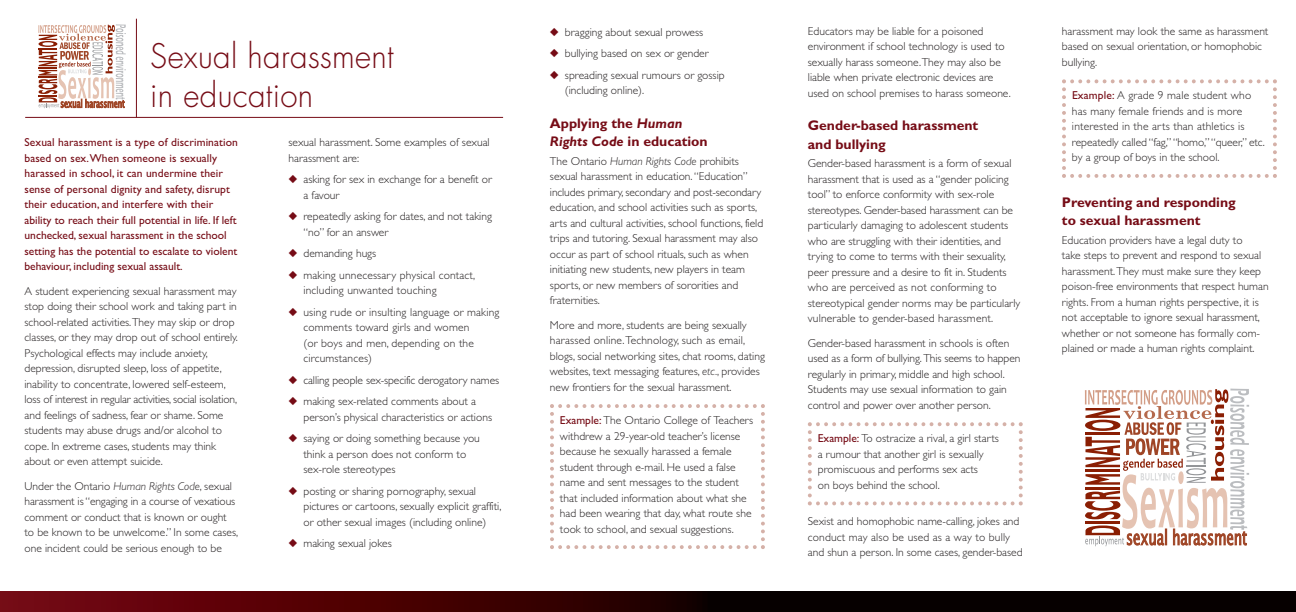
<style>
.page{position:relative;width:1296px;height:612px;background:#fff}
.page>*{position:absolute;margin:0;border:0;box-sizing:border-box;transform-origin:0 0}
.t1{font:300 33px/39px "Futura";letter-spacing:.01em;color:#760c16;scale:.95 1}
.t2{font:700 14px/18.5px "Gill Sans";color:#760c16}
.t3{font:300 11.5px/15.5px "Gill Sans";color:#231f20}
.t4{font:11.5px/15.5px "Gill Sans";letter-spacing:.01em;color:#760c16}
.s1{font-style:italic}
.s2{color:#760c16}
.s3{font-weight:400;color:#760c16}
</style>
<div class="page">
<svg style="left:1062px;top:79px;width:215px;height:99px"></svg>
<svg style="left:550px;top:404px;width:215px;height:145px"></svg>
<svg style="left:808px;top:422px;width:215px;height:83px"></svg>
<img style="left:0;top:592px;width:1296px;height:20px">
<svg style="left:1085px;top:389px;width:164px;height:157px"></svg>
<hr style="left:25px;top:117px;width:478px;height:1px;background:#760c16">
<svg style="left:38px;top:24px;width:88px;height:84px"></svg>
<hr style="left:136px;top:19px;width:1px;height:98px;background:#760c16">
<h1 class="t1" style="left:150px;top:39px;width:258px">Sexual harassment in education</h1>
<p class="t4" style="left:24px;top:136px;width:215px">Sexual harassment is a type of discrimination based on sex. When someone is sexually harassed in school, it can undermine their sense of personal dignity and safety, disrupt their education, and interfere with their ability to reach their full potential in life. If left unchecked, sexual harassment in the school setting has the potential to escalate to violent behaviour, including sexual assault.</p>
<p class="t3" style="left:24px;top:284px;width:215px">A student experiencing sexual harassment may stop doing their school work and taking part in school-related activities.They may skip or drop classes, or they may drop out of school entirely.<br>Psychological effects may include anxiety, depression, disrupted sleep, loss of appetite, inability to concentrate, lowered self-esteem, loss of interest in regular activities, social isolation, and feelings of sadness, fear or shame. Some students may abuse drugs and/or alcohol to cope. In extreme cases, students may think about or even attempt suicide.</p>
<p class="t3" style="left:24px;top:479px;width:215px">Under the Ontario <span class="s1">Human Rights Code</span>, sexual harassment is “engaging in a course of vexatious comment or conduct that is known or ought to be known to be unwelcome.” In some cases, one incident could be serious enough to be</p>
<p class="t3" style="left:288px;top:136px;width:203px">sexual harassment. Some examples of sexual harassment are:</p>
<p class="t3" style="left:304px;top:173px;width:190px;text-indent:-15px"><span class="s2">◆</span> asking for sex in exchange for a benefit or a favour</p>
<p class="t3" style="left:304px;top:210px;width:190px;text-indent:-15px"><span class="s2">◆</span> repeatedly asking for dates, and not taking “no” for an answer</p>
<p class="t3" style="left:288px;top:247px;width:89px"><span class="s2">◆</span> demanding hugs</p>
<p class="t3" style="left:304px;top:268px;width:173px;text-indent:-15px"><span class="s2">◆</span> making unnecessary physical contact, including unwanted touching</p>
<p class="t3" style="left:304px;top:305px;width:197px;text-indent:-15px"><span class="s2">◆</span> using rude or insulting language or making comments toward girls and women<br>(or boys and men, depending on the circumstances)</p>
<p class="t3" style="left:288px;top:373px;width:212px"><span class="s2">◆</span> calling people sex-specific derogatory names</p>
<p class="t3" style="left:304px;top:395px;width:190px;text-indent:-15px"><span class="s2">◆</span> making sex-related comments about a person’s physical characteristics or actions</p>
<p class="t3" style="left:304px;top:432px;width:178px;text-indent:-15px"><span class="s2">◆</span> saying or doing something because you think a person does not conform to sex-role stereotypes</p>
<p class="t3" style="left:304px;top:484px;width:199px;text-indent:-15px"><span class="s2">◆</span> posting or sharing pornography, sexual pictures or cartoons, sexually explicit graffiti, or other sexual images (including online)</p>
<p class="t3" style="left:288px;top:537px;width:105px"><span class="s2">◆</span> making sexual jokes</p>
<p class="t3" style="left:550px;top:25px;width:155px"><span class="s2">◆</span> bragging about sexual prowess</p>
<p class="t3" style="left:550px;top:47px;width:160px"><span class="s2">◆</span> bullying based on sex or gender</p>
<p class="t3" style="left:565px;top:68px;width:161px;text-indent:-15px"><span class="s2">◆</span> spreading sexual rumours or gossip (including online).</p>
<p class="t2" style="left:550px;top:115px;width:159px">Applying the <span class="s1">Human<br>Rights Code</span> in education</p>
<p class="t3" style="left:550px;top:154px;width:215px">The Ontario <span class="s1">Human Rights Code</span> prohibits sexual harassment in education. “Education” includes primary, secondary and post-secondary education, and school activities such as sports, arts and cultural activities, school functions, field trips and tutoring. Sexual harassment may also occur as part of school rituals, such as when initiating new students, new players in team sports, or new members of sororities and fraternities.</p>
<p class="t3" style="left:550px;top:318px;width:216px">More and more, students are being sexually harassed online. Technology, such as email, blogs, social networking sites, chat rooms, dating websites, text messaging features, <span class="s1">etc.</span>, provides new frontiers for the sexual harassment.</p>
<p class="t3" style="left:560px;top:414px;width:195px"><span class="s3">Example:</span> The Ontario College of Teachers withdrew a 29-year-old teacher’s license because he sexually harassed a female student through e-mail. He used a false name and sent messages to the student that included information about what she had been wearing that day, what route she took to school, and sexual suggestions.</p>
<p class="t3" style="left:808px;top:25px;width:204px">Educators may be liable for a poisoned environment if school technology is used to sexually harass someone.They may also be liable when private electronic devices are used on school premises to harass someone.</p>
<p class="t2" style="left:808px;top:118px;width:172px">Gender-based harassment and bullying</p>
<p class="t3" style="left:808px;top:157px;width:214px">Gender-based harassment is a form of sexual harassment that is used as a “gender policing tool” to enforce conformity with sex-role stereotypes. Gender-based harassment can be particularly damaging to adolescent students who are struggling with their identities, and trying to come to terms with their sexuality, peer pressure and a desire to fit in. Students who are perceived as not conforming to stereotypical gender norms may be particularly vulnerable to gender-based harassment.</p>
<p class="t3" style="left:808px;top:337px;width:214px">Gender-based harassment in schools is often used as a form of bullying.This seems to happen regularly in primary, middle and high school.<br>Students may use sexual information to gain control and power over another person.</p>
<p class="t3" style="left:818px;top:432px;width:183px"><span class="s3">Example:</span> To ostracize a rival, a girl starts a rumour that another girl is sexually promiscuous and performs sex acts<br>on boys behind the school.</p>
<p class="t3" style="left:808px;top:515px;width:216px">Sexist and homophobic name-calling, jokes and conduct may also be used as a way to bully and shun a person. In some cases, gender-based</p>
<p class="t3" style="left:1062px;top:25px;width:208px">harassment may look the same as harassment based on sexual orientation, or homophobic bullying.</p>
<p class="t3" style="left:1072px;top:89px;width:195px"><span class="s3">Example:</span> A grade 9 male student who has many female friends and is more interested in the arts than athletics is repeatedly called “fag,”“homo,”“queer,” etc. by a group of boys in the school.</p>
<p class="t2" style="left:1062px;top:195px;width:175px">Preventing and responding to sexual harassment</p>
<p class="t3" style="left:1062px;top:234px;width:208px">Education providers have a legal duty to<br>take steps to prevent and respond to sexual harassment.They must make sure they keep poison-free environments that respect human rights. From a human rights perspective, it is not acceptable to ignore sexual harassment, whether or not someone has formally com&shy;plained or made a human rights complaint.</p>
</div>
